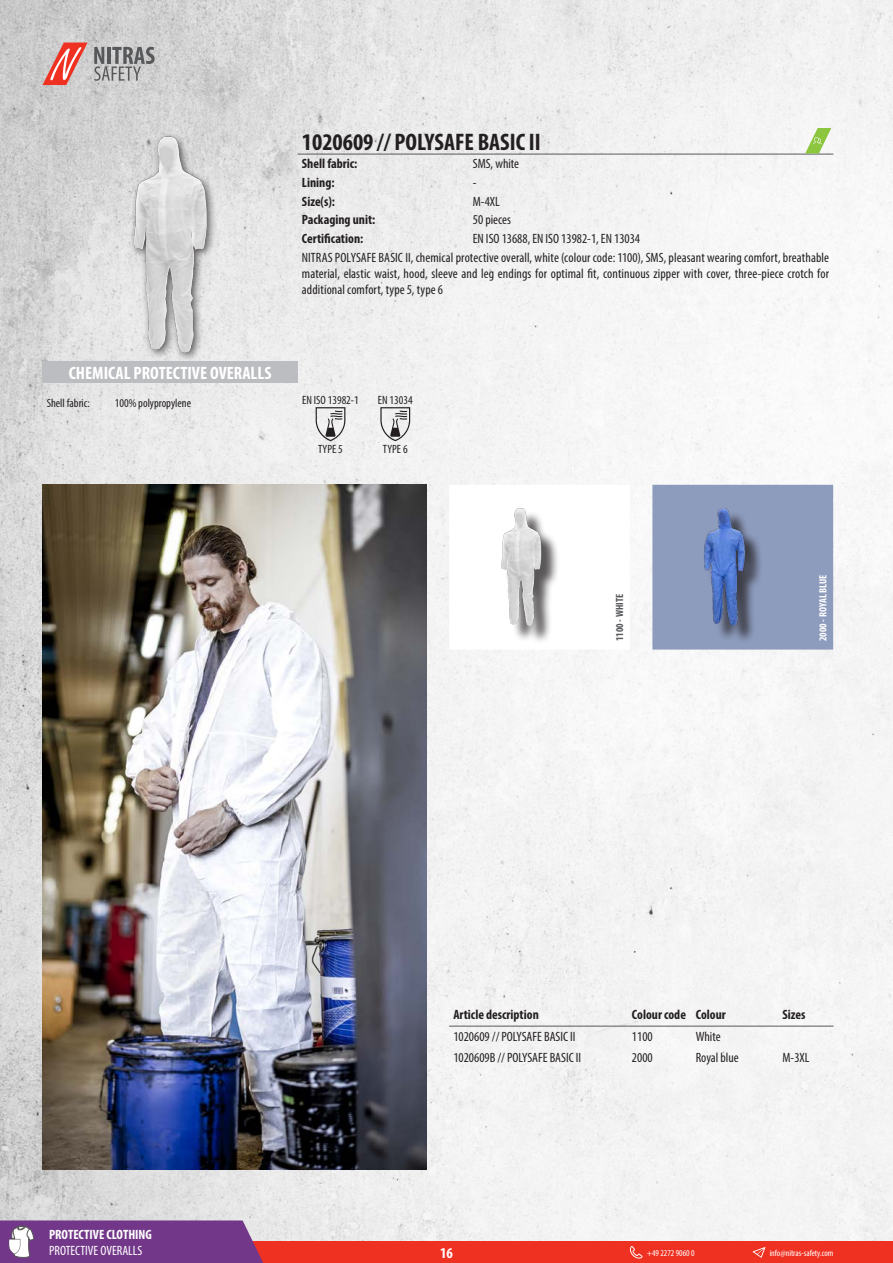
<style>
.page{position:relative;width:893px;height:1263px;background:#fff}
.page>*{position:absolute;margin:0;border:0;box-sizing:border-box;transform-origin:0 0}
.t1{font:700 condensed 24px "Myriad Pro";color:#231f20}
.t2{font:700 condensed 18px "Myriad Pro";color:#fff}
.t3{font:700 condensed 15px "Myriad Pro";color:#fff}
.Headline_Nitras{font:condensed 13.5px/16.2px "Myriad Pro";color:#231f20;text-align:justify}
.t4{font:700 condensed 13.5px "Myriad Pro";color:#231f20}
.t5{font:700 condensed 13.5px "Myriad Pro";color:#fff}
.t6{font:condensed 13.5px "Myriad Pro";color:#fff}
.Artikeltext{font:condensed 13.5px "Myriad Pro";color:#231f20}
.t7{font:condensed 12px "Myriad Pro";color:#231f20}
.t8{font:700 condensed 10.5px "Myriad Pro";color:#fff}
.t9{font:700 condensed 10.5px "Myriad Pro";color:#57585a}
.t10{font:condensed 9px "Myriad Pro";color:#fff}
</style>
<div class="page">
<img style="left:0;top:0;width:893px;height:1242px">
<div style="left:0;top:1242px;width:893px;height:21px;background:#ef3122"></div>
<svg style="left:0;top:1220px;width:270px;height:43px"></svg>
<svg style="left:43px;top:43px;width:45px;height:42px"></svg>
<svg style="left:94px;top:47px;width:61px;height:34px"></svg>
<svg style="left:630px;top:1246px;width:12px;height:13px"></svg>
<svg style="left:753px;top:1247px;width:12px;height:11px"></svg>
<img style="left:53px;top:128px;width:234px;height:233px">
<svg style="left:449px;top:485px;width:181px;height:164px"></svg>
<div style="left:652px;top:485px;width:181px;height:164px;background:#8d9bbd"></div>
<div style="left:504px;top:511px;width:56px;height:133px;background:#231f20;opacity:.75"></div>
<img style="left:458px;top:503px;width:127px;height:128px">
<div style="left:707px;top:511px;width:57px;height:133px;background:#231f20;opacity:.75"></div>
<img style="left:661px;top:503px;width:127px;height:128px">
<img style="left:43px;top:485px;width:384px;height:684px">
<hr style="left:449px;top:1026px;width:179px;height:1px;background:#57585a">
<hr style="left:628px;top:1026px;width:63px;height:1px;background:#57585a">
<hr style="left:691px;top:1026px;width:87px;height:1px;background:#57585a">
<hr style="left:778px;top:1026px;width:56px;height:1px;background:#57585a">
<hr style="left:298px;top:154px;width:171px;height:1px;background:#57585a">
<hr style="left:469px;top:154px;width:364px;height:1px;background:#57585a">
<svg style="left:316px;top:407px;width:29px;height:34px"></svg>
<svg style="left:380px;top:407px;width:30px;height:34px"></svg>
<div style="left:43px;top:361px;width:255px;height:22px;background:#bcbdc0"></div>
<svg style="left:805px;top:128px;width:26px;height:26px"></svg>
<p class="t2" style="left:69px;top:362px;width:204px">CHEMICAL PROTECTIVE OVERALLS</p>
<p class="t7" style="left:47px;top:396px;width:45px">Shell fabric:</p>
<p class="t7" style="left:115px;top:396px;width:78px">100% polypropylene</p>
<p class="t1" style="left:302px;top:127px;width:240px">1020609 // POLYSAFE BASIC II</p>
<p class="t4" style="left:302px;top:156px;width:57px">Shell fabric:</p>
<p class="Artikeltext" style="left:473px;top:156px;width:48px">SMS, white</p>
<p class="t4" style="left:302px;top:174px;width:34px">Lining:</p>
<p class="Headline_Nitras" style="left:473px;top:174px;width:5px">-</p>
<p class="t4" style="left:302px;top:193px;width:35px">Size(s):</p>
<p class="Headline_Nitras" style="left:473px;top:193px;width:28px">M-4XL</p>
<p class="t4" style="left:302px;top:211px;width:75px">Packaging unit:</p>
<p class="Headline_Nitras" style="left:473px;top:212px;width:40px">50 pieces</p>
<p class="t4" style="left:302px;top:230px;width:63px">Certification:</p>
<p class="Headline_Nitras" style="left:473px;top:230px;width:169px">EN ISO 13688, EN ISO 13982-1, EN 13034</p>
<p class="Headline_Nitras" style="left:302px;top:249px;width:529px">NITRAS POLYSAFE BASIC II, chemical protective overall, white (colour code: 1100), SMS, pleasant wearing comfort, breathable material, elastic waist, hood, sleeve and leg endings for optimal fit, continuous zipper with cover, three-piece crotch for additional comfort, type 5, type 6</p>
<p class="t7" style="left:302px;top:393px;width:58px">EN ISO 13982-1</p>
<p class="t7" style="left:378px;top:393px;width:36px">EN 13034</p>
<p class="t7" style="left:318px;top:442px;width:26px">TYPE 5</p>
<p class="t7" style="left:383px;top:442px;width:26px">TYPE 6</p>
<p class="t9" style="left:613px;top:641px;width:49px;rotate:-90deg">1100 - WHITE</p>
<p class="t8" style="left:816px;top:641px;width:68px;rotate:-90deg">2000 - ROYAL BLUE</p>
<p class="t5" style="left:49px;top:1226px;width:104px">PROTECTIVE CLOTHING</p>
<p class="t6" style="left:49px;top:1242px;width:95px">PROTECTIVE OVERALLS</p>
<p class="t4" style="left:453px;top:1006px;width:87px">Article description</p>
<p class="t4" style="left:632px;top:1006px;width:56px">Colour code</p>
<p class="t4" style="left:696px;top:1006px;width:32px">Colour</p>
<p class="t4" style="left:782px;top:1006px;width:25px">Sizes</p>
<p class="Headline_Nitras" style="left:453px;top:1028px;width:124px">1020609 // POLYSAFE BASIC II</p>
<p class="Headline_Nitras" style="left:632px;top:1028px;width:22px">1100</p>
<p class="Headline_Nitras" style="left:696px;top:1028px;width:26px">White</p>
<p class="Headline_Nitras" style="left:453px;top:1049px;width:129px">1020609B // POLYSAFE BASIC II</p>
<p class="Headline_Nitras" style="left:632px;top:1049px;width:22px">2000</p>
<p class="Headline_Nitras" style="left:696px;top:1049px;width:44px">Royal blue</p>
<p class="Headline_Nitras" style="left:782px;top:1049px;width:28px">M-3XL</p>
<p class="t3" style="left:440px;top:1243px;width:14px">16</p>
<p class="t10" style="left:647px;top:1247px;width:49px">+49 2272 9060 0</p>
<p class="t10" style="left:770px;top:1247px;width:65px">info@nitras-safety.com</p>
</div>
